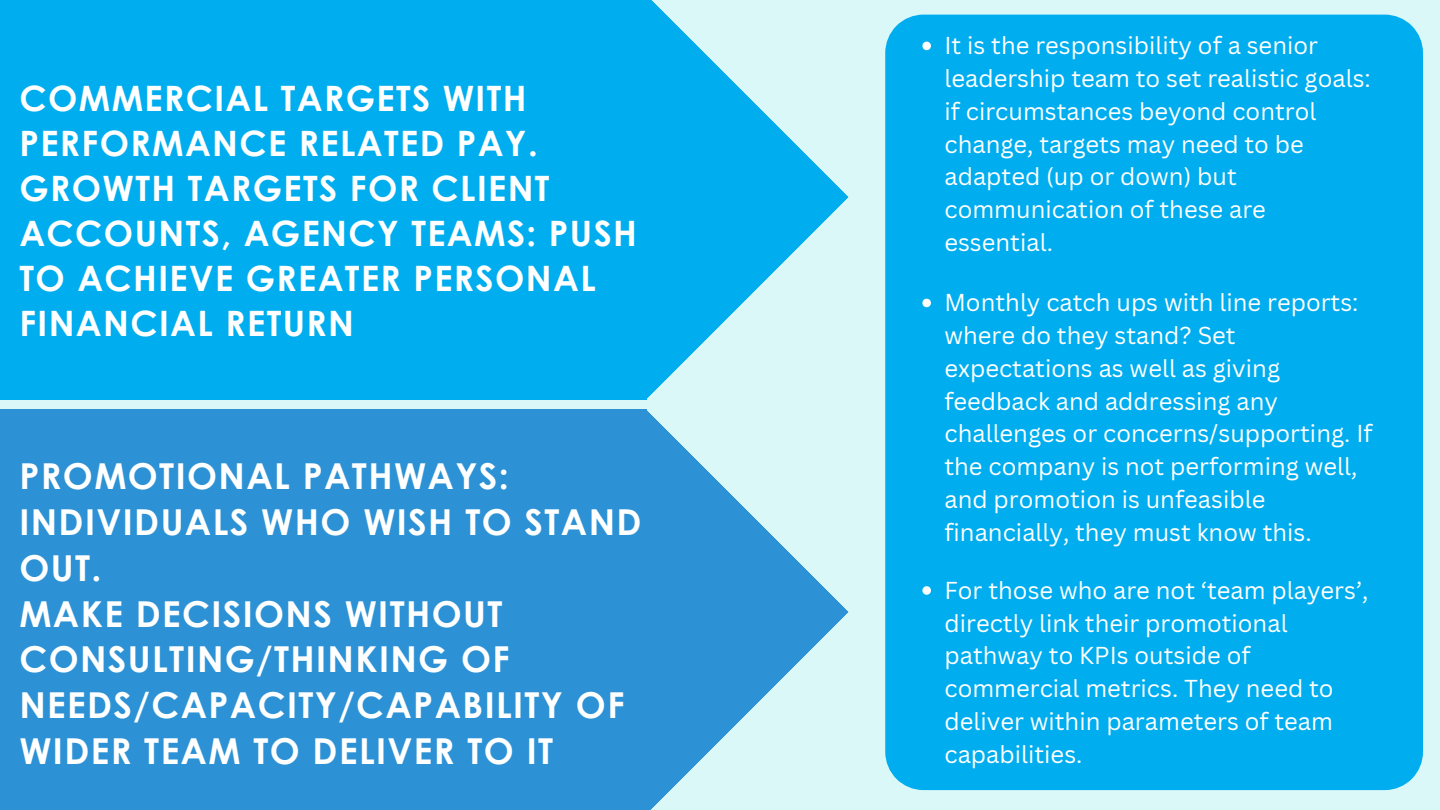
<style>
.page{position:relative;width:1440px;height:810px;background:#dbf8f8}
.page>*{position:absolute;margin:0;border:0;box-sizing:border-box;transform-origin:0 0}
.t1{font:700 35.7px/45.9px "Century Gothic";letter-spacing:.04em;color:#fff}
.t2{font:700 35px/45px "Century Gothic";letter-spacing:.04em;color:#fff}
.t3{font:23.8px/32.7px "Canva Sans";color:#fff}
</style>
<div class="page">
<div style="left:0;top:0;width:646px;height:400px;background:#00aeef"></div>
<svg style="left:646px;top:0;width:203px;height:400px;fill:#00aeef"></svg>
<div style="left:0;top:410px;width:646px;height:400px;background:#2c92d5"></div>
<svg style="left:444px;top:409px;width:405px;height:401px"></svg>
<div style="left:885px;top:15px;width:538px;height:775px;background:#00aeef"></div>
<svg style="left:922px;top:42px;width:9px;height:8px"></svg>
<svg style="left:922px;top:299px;width:9px;height:8px"></svg>
<svg style="left:922px;top:586px;width:9px;height:9px"></svg>
<h2 class="t2" style="left:19px;top:74px;width:619px">COMMERCIAL TARGETS WITH<br>PERFORMANCE RELATED PAY.<br>GROWTH TARGETS FOR CLIENT<br>ACCOUNTS, AGENCY TEAMS: PUSH<br>TO ACHIEVE GREATER PERSONAL<br>FINANCIAL RETURN</h2>
<h1 class="t1" style="left:19px;top:452px;width:624px">PROMOTIONAL PATHWAYS:<br>INDIVIDUALS WHO WISH TO STAND<br>OUT.<br>MAKE DECISIONS WITHOUT<br>CONSULTING/THINKING OF<br>NEEDS/CAPACITY/CAPABILITY OF<br>WIDER TEAM TO DELIVER TO IT</h1>
<p class="t3" style="left:944px;top:29px;width:428px">It is the responsibility of a senior leadership team to set realistic goals: if circumstances beyond control change, targets may need to be adapted (up or down) but communication of these are essential.</p>
<p class="t3" style="left:944px;top:286px;width:430px">Monthly catch ups with line reports: where do they stand? Set expectations as well as giving feedback and addressing any challenges or concerns/supporting. If the company is not performing well, and promotion is unfeasible financially, they must know this.</p>
<p class="t3" style="left:944px;top:573px;width:425px">For those who are not ‘team players’, directly link their promotional pathway to KPIs outside of commercial metrics. They need to deliver within parameters of team capabilities.</p>
</div>
